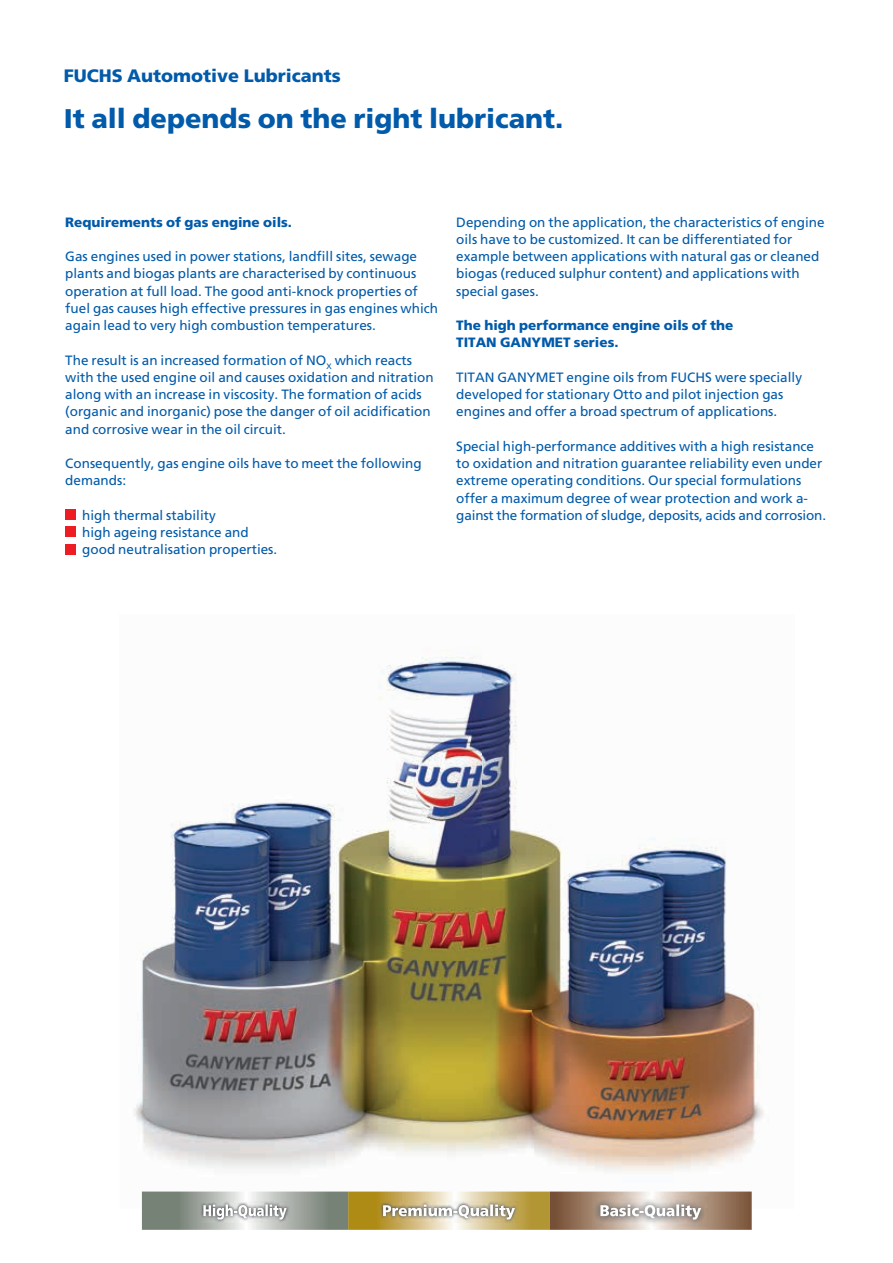
<style>
.page{position:relative;width:893px;height:1263px;background:#fff}
.page>*{position:absolute;margin:0;border:0;box-sizing:border-box;transform-origin:0 0}
.t1{font:900 27px "Frutiger LT Std";color:#015aaa}
.t2{font:900 18px "Frutiger LT Std";color:#015aaa}
.t3{font:13.5px/17.2px "Frutiger LT Std";color:#015aaa}
.t4{font:900 13.5px/17.2px "Frutiger LT Std";color:#015aaa}
</style>
<div class="page">
<img style="left:134px;top:656px;width:630px;height:552px">
<div style="left:65px;top:509px;width:11px;height:11px;background:#ee1d23"></div>
<div style="left:65px;top:526px;width:11px;height:11px;background:#ee1d23"></div>
<div style="left:65px;top:544px;width:11px;height:10px;background:#ee1d23"></div>
<svg style="left:142px;top:1191px;width:610px;height:39px;background:#b3a88e"></svg>
<h2 class="t2" style="left:64px;top:64px;width:278px">FUCHS Automotive Lubricants</h2>
<h1 class="t1" style="left:64px;top:102px;width:501px">It all depends on the right lubricant.</h1>
<p class="t4" style="left:65px;top:213px;width:228px">Requirements of gas engine oils.</p>
<p class="t3" style="left:65px;top:248px;width:374px">Gas engines used in power stations, landfill sites, sewage plants and biogas plants are characterised by continuous operation at full load. The good anti-knock properties of fuel gas causes high effective pressures in gas engines which again lead to very high combustion temperatures.</p>
<p class="t3" style="left:65px;top:351px;width:370px">The result is an increased formation of NO<sub>X</sub> which reacts with the used engine oil and causes oxidation and nitration along with an increase in viscosity. The formation of acids (organic and inorganic) pose the danger of oil acidification and corrosive wear in the oil circuit.</p>
<p class="t3" style="left:65px;top:455px;width:358px">Consequently, gas engine oils have to meet the following demands:</p>
<p class="t3" style="left:82px;top:507px;width:197px">high thermal stability<br>high ageing resistance and good neutralisation properties.</p>
<p class="t3" style="left:456px;top:213px;width:370px">Depending on the application, the characteristics of engine oils have to be customized. It can be differentiated for example between applications with natural gas or cleaned biogas (reduced sulphur content) and applications with special gases.</p>
<p class="t4" style="left:456px;top:317px;width:279px">The high performance engine oils of the<br>TITAN GANYMET series.</p>
<p class="t3" style="left:456px;top:369px;width:347px">TITAN GANYMET engine oils from FUCHS were specially developed for stationary Otto and pilot injection gas engines and offer a broad spectrum of applications.</p>
<p class="t3" style="left:456px;top:438px;width:371px">Special high-performance additives with a high resistance to oxidation and nitration guarantee reliability even under extreme operating conditions. Our special formulations offer a maximum degree of wear protection and work a&shy;gainst the formation of sludge, deposits, acids and corrosion.</p>
</div>
